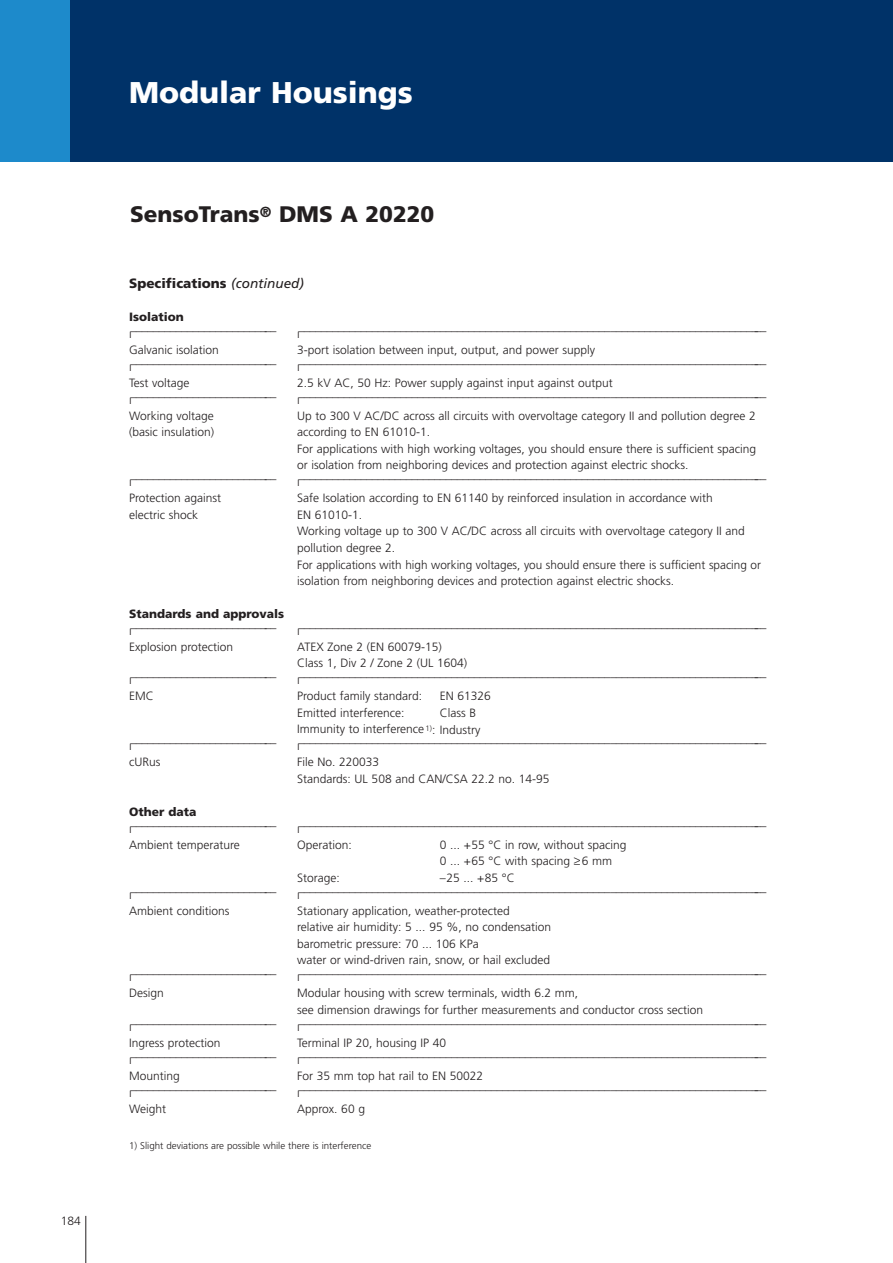
<style>
.page{position:relative;width:893px;height:1263px;background:#fff}
.page>*{position:absolute;margin:0;border:0;box-sizing:border-box;transform-origin:0 0}
.t1{font:900 30px "Frutiger";color:#fff}
.t2{font:900 22.5px "Frutiger";color:#231f20}
.t3{font:900 13.5px "Frutiger";color:#231f20}
.t4{font:300 12px/16.5px "Frutiger";color:#231f20}
.t5{font:300 9.75px "Frutiger";color:#231f20}
.s1{font-weight:400;font-style:italic}
.s2{font-weight:900}
</style>
<div class="page">
<div style="left:0;top:0;width:892px;height:161px;background:#003268"></div>
<hr style="left:85px;top:1216px;width:1px;height:47px;background:#231f20">
<div style="left:0;top:0;width:70px;height:161px;background:#1d8acb"></div>
<p class="t4" style="left:61px;top:1212px;width:22px">184</p>
<h1 class="t1" style="left:129px;top:81px;width:285px">Modular Housings</h1>
<h2 class="t2" style="left:130px;top:205px;width:306px">SensoTrans<sup>®</sup> DMS A 20220</h2>
<p class="t3" style="left:129px;top:278px;width:176px">Specifications <span class="s1">(continued)</span></p>
<p class="t4" style="left:129px;top:310px;width:149px;line-height:13.8px"><span class="s2">Isolation </span><sub>l</sub>––––––––––––––––––––––––––</p>
<p class="t4" style="left:297px;top:323px;width:470px"><sub>l</sub>–––––––––––––––––––––––––––––––––––––––––––––––––––––––––––––––––––––––––––––––––––</p>
<p class="t4" style="left:129px;top:342px;width:91px">Galvanic isolation</p>
<p class="t4" style="left:297px;top:342px;width:299px">3-port isolation between input, output, and power supply</p>
<p class="t4" style="left:129px;top:356px;width:149px"><sub>l</sub>––––––––––––––––––––––––––</p>
<p class="t4" style="left:297px;top:356px;width:470px"><sub>l</sub>–––––––––––––––––––––––––––––––––––––––––––––––––––––––––––––––––––––––––––––––––––</p>
<p class="t4" style="left:129px;top:375px;width:62px">Test voltage</p>
<p class="t4" style="left:297px;top:375px;width:317px">2.5 kV AC, 50 Hz: Power supply against input against output</p>
<p class="t4" style="left:129px;top:389px;width:149px"><sub>l</sub>––––––––––––––––––––––––––</p>
<p class="t4" style="left:297px;top:389px;width:470px"><sub>l</sub>–––––––––––––––––––––––––––––––––––––––––––––––––––––––––––––––––––––––––––––––––––</p>
<p class="t4" style="left:129px;top:408px;width:86px">Working voltage</p>
<p class="t4" style="left:297px;top:408px;width:460px">Up to 300 V AC/DC across all circuits with overvoltage category II and pollution degree 2</p>
<p class="t4" style="left:129px;top:424px;width:86px">(basic insulation)</p>
<p class="t4" style="left:297px;top:424px;width:460px">according to EN 61010-1.<br>For applications with high working voltages, you should ensure there is sufficient spacing or isolation from neighboring devices and protection against electric shocks.</p>
<p class="t4" style="left:129px;top:471px;width:149px"><sub>l</sub>––––––––––––––––––––––––––</p>
<p class="t4" style="left:297px;top:471px;width:470px"><sub>l</sub>–––––––––––––––––––––––––––––––––––––––––––––––––––––––––––––––––––––––––––––––––––</p>
<p class="t4" style="left:129px;top:490px;width:94px">Protection against</p>
<p class="t4" style="left:297px;top:490px;width:417px">Safe Isolation according to EN 61140 by reinforced insulation in accordance with</p>
<p class="t4" style="left:129px;top:507px;width:70px">electric shock</p>
<p class="t4" style="left:297px;top:507px;width:465px">EN 61010-1.<br>Working voltage up to 300 V AC/DC across all circuits with overvoltage category II and pollution degree 2.<br>For applications with high working voltages, you should ensure there is sufficient spacing or isolation from neighboring devices and protection against electric shocks.</p>
<p class="t4" style="left:129px;top:607px;width:157px;line-height:13.8px"><span class="s2">Standards and approvals </span><sub>l</sub>––––––––––––––––––––––––––</p>
<p class="t4" style="left:297px;top:620px;width:470px"><sub>l</sub>–––––––––––––––––––––––––––––––––––––––––––––––––––––––––––––––––––––––––––––––––––</p>
<p class="t4" style="left:129px;top:639px;width:106px">Explosion protection</p>
<p class="t4" style="left:297px;top:639px;width:172px">ATEX Zone 2 (EN 60079-15)<br>Class 1, Div 2 / Zone 2 (UL 1604)</p>
<p class="t4" style="left:129px;top:669px;width:149px"><sub>l</sub>––––––––––––––––––––––––––</p>
<p class="t4" style="left:297px;top:669px;width:470px"><sub>l</sub>–––––––––––––––––––––––––––––––––––––––––––––––––––––––––––––––––––––––––––––––––––</p>
<p class="t4" style="left:129px;top:688px;width:26px">EMC</p>
<p class="t4" style="left:297px;top:688px;width:126px">Product family standard:</p>
<p class="t4" style="left:439px;top:688px;width:53px">EN 61326</p>
<p class="t4" style="left:297px;top:705px;width:109px">Emitted interference:</p>
<p class="t4" style="left:297px;top:705px;width:185px;text-indent:142px">Class B<br>Immunity to interference <sup>1)</sup>: Industry</p>
<p class="t4" style="left:129px;top:735px;width:149px"><sub>l</sub>––––––––––––––––––––––––––</p>
<p class="t4" style="left:297px;top:735px;width:470px"><sub>l</sub>–––––––––––––––––––––––––––––––––––––––––––––––––––––––––––––––––––––––––––––––––––</p>
<p class="t4" style="left:129px;top:754px;width:33px">cURus</p>
<p class="t4" style="left:297px;top:754px;width:254px">File No. 220033<br>Standards: UL 508 and CAN/CSA 22.2 no. 14-95</p>
<p class="t4" style="left:129px;top:805px;width:149px;line-height:13.8px"><span class="s2">Other data </span><sub>l</sub>––––––––––––––––––––––––––</p>
<p class="t4" style="left:297px;top:818px;width:470px"><sub>l</sub>–––––––––––––––––––––––––––––––––––––––––––––––––––––––––––––––––––––––––––––––––––</p>
<p class="t4" style="left:129px;top:837px;width:112px">Ambient temperature</p>
<p class="t4" style="left:297px;top:837px;width:56px">Operation:</p>
<p class="t4" style="left:439px;top:837px;width:188px">0 ... +55 °C in row, without spacing<br>0 ... +65 °C with spacing ≥6 mm</p>
<p class="t4" style="left:297px;top:870px;width:44px">Storage:</p>
<p class="t4" style="left:439px;top:870px;width:77px">–25 ... +85 °C</p>
<p class="t4" style="left:129px;top:884px;width:149px"><sub>l</sub>––––––––––––––––––––––––––</p>
<p class="t4" style="left:297px;top:884px;width:470px"><sub>l</sub>–––––––––––––––––––––––––––––––––––––––––––––––––––––––––––––––––––––––––––––––––––</p>
<p class="t4" style="left:129px;top:903px;width:102px">Ambient conditions</p>
<p class="t4" style="left:297px;top:903px;width:255px">Stationary application, weather-protected<br>relative air humidity: 5 ... 95 %, no condensation barometric pressure: 70 ... 106 KPa<br>water or wind-driven rain, snow, or hail excluded</p>
<p class="t4" style="left:129px;top:966px;width:149px"><sub>l</sub>––––––––––––––––––––––––––</p>
<p class="t4" style="left:297px;top:966px;width:470px"><sub>l</sub>–––––––––––––––––––––––––––––––––––––––––––––––––––––––––––––––––––––––––––––––––––</p>
<p class="t4" style="left:129px;top:985px;width:36px">Design</p>
<p class="t4" style="left:297px;top:985px;width:407px">Modular housing with screw terminals, width 6.2 mm,<br>see dimension drawings for further measurements and conductor cross section</p>
<p class="t4" style="left:129px;top:1016px;width:149px"><sub>l</sub>––––––––––––––––––––––––––</p>
<p class="t4" style="left:297px;top:1016px;width:470px"><sub>l</sub>–––––––––––––––––––––––––––––––––––––––––––––––––––––––––––––––––––––––––––––––––––</p>
<p class="t4" style="left:129px;top:1035px;width:93px">Ingress protection</p>
<p class="t4" style="left:297px;top:1035px;width:151px">Terminal IP 20, housing IP 40</p>
<p class="t4" style="left:129px;top:1049px;width:149px"><sub>l</sub>––––––––––––––––––––––––––</p>
<p class="t4" style="left:297px;top:1049px;width:470px"><sub>l</sub>–––––––––––––––––––––––––––––––––––––––––––––––––––––––––––––––––––––––––––––––––––</p>
<p class="t4" style="left:129px;top:1068px;width:52px">Mounting</p>
<p class="t4" style="left:297px;top:1068px;width:188px">For 35 mm top hat rail to EN 50022</p>
<p class="t4" style="left:129px;top:1082px;width:149px"><sub>l</sub>––––––––––––––––––––––––––</p>
<p class="t4" style="left:297px;top:1082px;width:470px"><sub>l</sub>–––––––––––––––––––––––––––––––––––––––––––––––––––––––––––––––––––––––––––––––––––</p>
<p class="t4" style="left:129px;top:1101px;width:39px">Weight</p>
<p class="t4" style="left:297px;top:1101px;width:69px">Approx. 60 g</p>
<p class="t5" style="left:129px;top:1140px;width:244px">1) Slight deviations are possible while there is interference</p>
</div>
